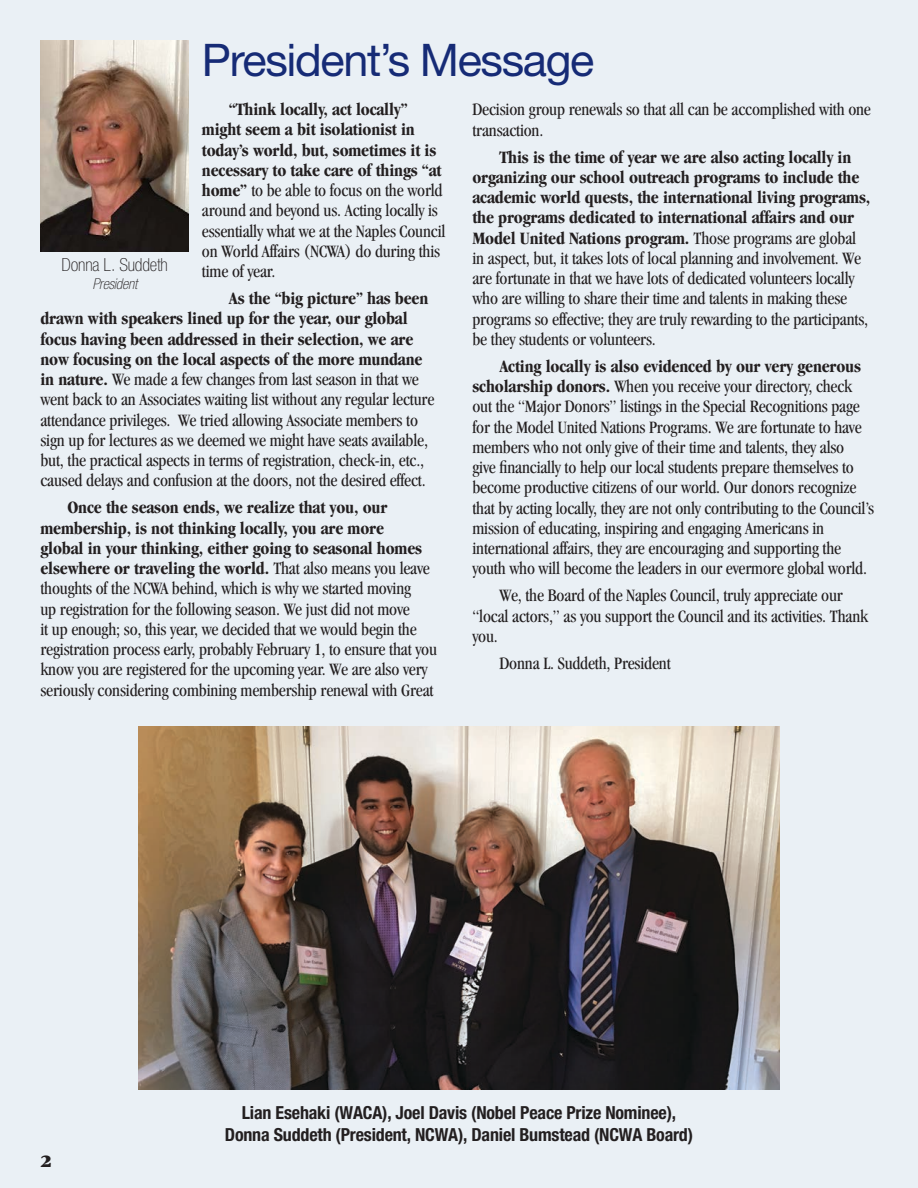
<style>
.page{position:relative;width:918px;height:1188px;background:#eaf0f5}
.page>*{position:absolute;margin:0;border:0;box-sizing:border-box;transform-origin:0 0}
.t1{font:45px "Helvetica Neue";letter-spacing:-.03em;color:#162b76}
.t2{font:condensed 18px/20.2px "Garamond";letter-spacing:-.01em;color:#231f20}
.t3{font:700 condensed 18px/21.6px "Helvetica Neue";letter-spacing:-.01em;color:#231f20;text-align:center}
.t4{font:100 condensed 18px "Helvetica Neue";letter-spacing:-.01em;color:#231f20}
.t5{font:900 18px "Garamond";color:#231f20}
.t6{font:italic 100 condensed 15px "Helvetica Neue";letter-spacing:-.01em;color:#231f20}
.s1{font-weight:700}
</style>
<div class="page">
<img style="left:40px;top:40px;width:148px;height:211px">
<img style="left:138px;top:727px;width:642px;height:362px">
<h1 class="t1" style="left:202px;top:33px;width:394px">President’s Message</h1>
<p class="t2" style="left:202px;top:99px;width:245px;text-indent:27px"><span class="s1">“Think locally, act locally” might seem a bit isolationist in today’s world, but, sometimes it is necessary to take care of things “at home”</span> to be able to focus on the world around and beyond us. Acting locally is essentially what we at the Naples Council on World Affairs (NCWA) do during this time of year.</p>
<p class="t2" style="left:40px;top:288px;width:395px;text-indent:188px"><span class="s1">As the “big picture” has been drawn with speakers lined up for the year, our global focus having been addressed in their selection, we are now focusing on the local aspects of the more mundane in nature.</span> We made a few changes from last season in that we went back to an Associates waiting list without any regular lecture attendance privileges. We tried allowing Associate members to sign up for lectures as we deemed we might have seats available, but, the practical aspects in terms of registration, check-in, etc., caused delays and confusion at the doors, not the desired effect.</p>
<p class="t2" style="left:40px;top:497px;width:398px;text-indent:27px"><span class="s1">Once the season ends, we realize that you, our membership, is not thinking locally, you are more<br>global in your thinking, either going to seasonal homes elsewhere or traveling the world.</span> That also means you leave thoughts of the NCWA behind, which is why we started moving<br>up registration for the following season. We just did not move<br>it up enough; so, this year, we decided that we would begin the registration process early, probably February 1, to ensure that you know you are registered for the upcoming year. We are also very seriously considering combining membership renewal with Great</p>
<p class="t4" style="left:62px;top:254px;width:108px">Donna L. Suddeth</p>
<p class="t6" style="left:92px;top:275px;width:46px">President</p>
<p class="t2" style="left:472px;top:99px;width:400px">Decision group renewals so that all can be accomplished with one transaction.</p>
<p class="t2" style="left:472px;top:147px;width:399px;text-indent:27px"><span class="s1">This is the time of year we are also acting locally in organizing our school outreach programs to include the academic world quests, the international living programs, the programs dedicated to international affairs and our Model United Nations program.</span> Those programs are global in aspect, but, it takes lots of local planning and involvement. We are fortunate in that we have lots of dedicated volunteers locally who are willing to share their time and talents in making these programs so effective; they are truly rewarding to the participants, be they students or volunteers.</p>
<p class="t2" style="left:472px;top:356px;width:403px;text-indent:27px"><span class="s1">Acting locally is also evidenced by our very generous scholarship donors.</span> When you receive your directory, check out the “Major Donors” listings in the Special Recognitions page for the Model United Nations Programs. We are fortunate to have members who not only give of their time and talents, they also<br>give financially to help our local students prepare themselves to become productive citizens of our world. Our donors recognize that by acting locally, they are not only contributing to the Council’s mission of educating, inspiring and engaging Americans in international affairs, they are encouraging and supporting the youth who will become the leaders in our evermore global world.</p>
<p class="t2" style="left:472px;top:585px;width:397px;text-indent:27px">We, the Board of the Naples Council, truly appreciate our “local actors,” as you support the Council and its activities. Thank you.</p>
<p class="t2" style="left:500px;top:653px;width:173px">Donna L. Suddeth, President</p>
<p class="t5" style="left:40px;top:1151px;width:13px">2</p>
<p class="t3" style="left:225px;top:1102px;width:470px">Lian Esehaki (WACA), Joel Davis (Nobel Peace Prize Nominee),<br>Donna Suddeth (President, NCWA), Daniel Bumstead (NCWA Board)</p>
</div>
